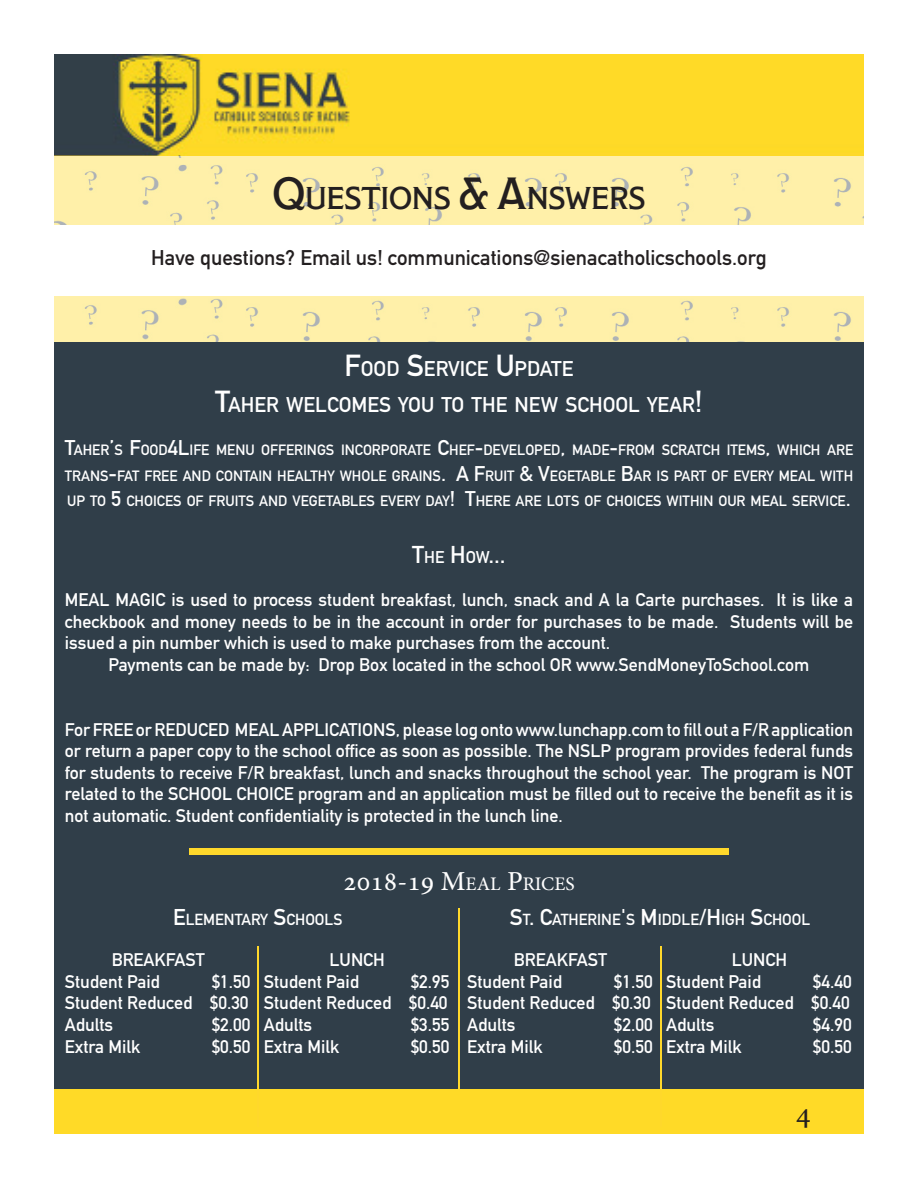
<style>
.page{position:relative;width:918px;height:1188px;background:#fff}
.page>*{position:absolute;margin:0;border:0;box-sizing:border-box;transform-origin:0 0}
.t1{font:300 31.5px "Modesto Text";color:#231f20}
.t2{font:30px "Adobe Hebrew";color:#231f20}
.t3{font:27px "Adobe Hebrew";color:#fff}
.t4{font:700 24px "DIN Alternate";color:#fff}
.t5{font:700 21px "DIN Alternate";color:#231f20}
.t6{font:700 21px "DIN Alternate";color:#fff}
.t7{font:700 18px/21.6px "DIN Alternate";color:#fff;text-align:justify}
.t8{font:700 15.75px "DIN Alternate";color:#fff}
.t9{font:700 14.7px/25.2px "DIN Alternate";color:#fff;text-align:justify}
.s1{font-size:45px}
.s2{font-size:30px}
.s3{font-size:21px}
.s4{font-size:16.8px}
.s5{font-size:18.9px}
.s6{font-size:22.5px}
</style>
<div class="page">
<div style="left:54px;top:1089px;width:810px;height:45px;background:#ffda27"></div>
<img style="left:54px;top:54px;width:810px;height:170px">
<div style="left:55px;top:297px;width:809px;height:45px;background:#fff0a9"></div>
<div style="left:54px;top:342px;width:810px;height:747px;background:#303e49"></div>
<div style="left:189px;top:848px;width:540px;height:7px;background:#ffd82b"></div>
<hr style="left:458px;top:908px;width:2px;height:181px;background:#ffd82b">
<hr style="left:257px;top:946px;width:2px;height:181px;background:#ffd82b">
<hr style="left:660px;top:946px;width:2px;height:181px;background:#ffd82b">
<p class="t1" style="left:273px;top:182px;width:374px"><span class="s1">Q</span>UESTIONS <span class="s1">&amp; A</span>NSWERS</p>
<p class="t5" style="left:151px;top:241px;width:617px">Have questions? Email us! communications@sienacatholicschools.org</p>
<p class="t6" style="left:345px;top:353px;width:230px"><span class="s2">F</span>OOD <span class="s2">S</span>ERVICE <span class="s2">U</span> PDATE</p>
<p class="t6" style="left:215px;top:389px;width:489px"><span class="s2">T</span>AHER WELCOMES YOU TO THE NEW SCHOOL YEAR<span class="s2">!</span></p>
<p class="t9" style="left:65px;top:437px;width:790px"><span class="s3">T</span>AHER<span class="s3">’</span>S <span class="s3">F</span>OOD<span class="s3">4L</span>IFE MENU OFFERINGS INCORPORATE <span class="s3">C</span>HEF<span class="s3">-</span>DEVELOPED<span class="s3">,</span> MADE<span class="s3">-</span>FROM SCRATCH ITEMS<span class="s3">,</span> WHICH ARE TRANS<span class="s3">-</span>FAT FREE AND CONTAIN HEALTHY WHOLE GRAINS<span class="s3">. A F</span>RUIT <span class="s3">&amp; V</span>EGETABLE <span class="s3">B</span>AR IS PART OF EVERY MEAL WITH UP TO <span class="s3">5</span> CHOICES OF FRUITS AND VEGETABLES EVERY DAY<span class="s3">! T</span>HERE ARE LOTS OF CHOICES WITHIN OUR MEAL SERVICE<span class="s3">.</span></p>
<p class="t4" style="left:412px;top:536px;width:95px">T<span class="s4">HE</span> H<span class="s4">OW</span>...</p>
<p class="t7" style="left:65px;top:588px;width:790px">MEAL MAGIC is used to process student breakfast, lunch, snack and A la Carte purchases. It is like a checkbook and money needs to be in the account in order for purchases to be made. Students will be issued a pin number which is used to make purchases from the account.</p>
<p class="t7" style="left:108px;top:653px;width:703px">Payments can be made by: Drop Box located in the school OR www.SendMoneyToSchool.com</p>
<p class="t7" style="left:65px;top:717px;width:790px">For FREE or REDUCED MEAL APPLICATIONS, please log onto www.lunchapp.com to fill out a F/R application or return a paper copy to the school office as soon as possible. The NSLP program provides federal funds for students to receive F/R breakfast, lunch and snacks throughout the school year. The program is NOT related to the SCHOOL CHOICE program and an application must be filled out to receive the benefit as it is not automatic. Student confidentiality is protected in the lunch line.</p>
<p class="t3" style="left:343px;top:865px;width:233px">2018-19 M<span class="s5">EAL</span> P<span class="s5">RICES</span></p>
<p class="t8" style="left:173px;top:908px;width:171px"><span class="s6">E</span>LEMENTARY <span class="s6">S</span>CHOOLS</p>
<p class="t8" style="left:510px;top:908px;width:302px"><span class="s6">S</span>T<span class="s6">. C</span>ATHERINE<span class="s6">'</span>S <span class="s6">M</span>IDDLE<span class="s6">/H</span> IGH <span class="s6">S</span>CHOOL</p>
<p class="t7" style="left:514px;top:948px;width:95px">BREAKFAST</p>
<p class="t7" style="left:467px;top:969px;width:97px">Student Paid</p>
<p class="t7" style="left:614px;top:969px;width:40px">$1.50</p>
<p class="t7" style="left:467px;top:991px;width:185px">Student Reduced $0.30</p>
<p class="t7" style="left:467px;top:1013px;width:50px">Adults</p>
<p class="t7" style="left:614px;top:1013px;width:40px">$2.00</p>
<p class="t7" style="left:467px;top:1034px;width:77px">Extra Milk</p>
<p class="t7" style="left:614px;top:1034px;width:40px">$0.50</p>
<p class="t7" style="left:112px;top:948px;width:95px">BREAKFAST</p>
<p class="t7" style="left:65px;top:969px;width:97px">Student Paid</p>
<p class="t7" style="left:212px;top:969px;width:40px">$1.50</p>
<p class="t7" style="left:65px;top:991px;width:185px">Student Reduced $0.30</p>
<p class="t7" style="left:65px;top:1013px;width:50px">Adults</p>
<p class="t7" style="left:212px;top:1013px;width:40px">$2.00</p>
<p class="t7" style="left:65px;top:1034px;width:77px">Extra Milk</p>
<p class="t7" style="left:212px;top:1034px;width:40px">$0.50</p>
<p class="t7" style="left:330px;top:948px;width:57px">LUNCH</p>
<p class="t7" style="left:264px;top:969px;width:97px">Student Paid</p>
<p class="t7" style="left:411px;top:969px;width:40px">$2.95</p>
<p class="t7" style="left:264px;top:991px;width:185px">Student Reduced $0.40</p>
<p class="t7" style="left:264px;top:1013px;width:50px">Adults</p>
<p class="t7" style="left:411px;top:1013px;width:40px">$3.55</p>
<p class="t7" style="left:264px;top:1034px;width:77px">Extra Milk</p>
<p class="t7" style="left:411px;top:1034px;width:40px">$0.50</p>
<p class="t7" style="left:732px;top:948px;width:57px">LUNCH</p>
<p class="t7" style="left:666px;top:969px;width:97px">Student Paid</p>
<p class="t7" style="left:813px;top:969px;width:40px">$4.40</p>
<p class="t7" style="left:666px;top:991px;width:185px">Student Reduced $0.40</p>
<p class="t7" style="left:666px;top:1013px;width:50px">Adults</p>
<p class="t7" style="left:813px;top:1013px;width:40px">$4.90</p>
<p class="t7" style="left:666px;top:1034px;width:77px">Extra Milk</p>
<p class="t7" style="left:813px;top:1034px;width:40px">$0.50</p>
<h2 class="t2" style="left:796px;top:1095px;width:17px">4</h2>
</div>
